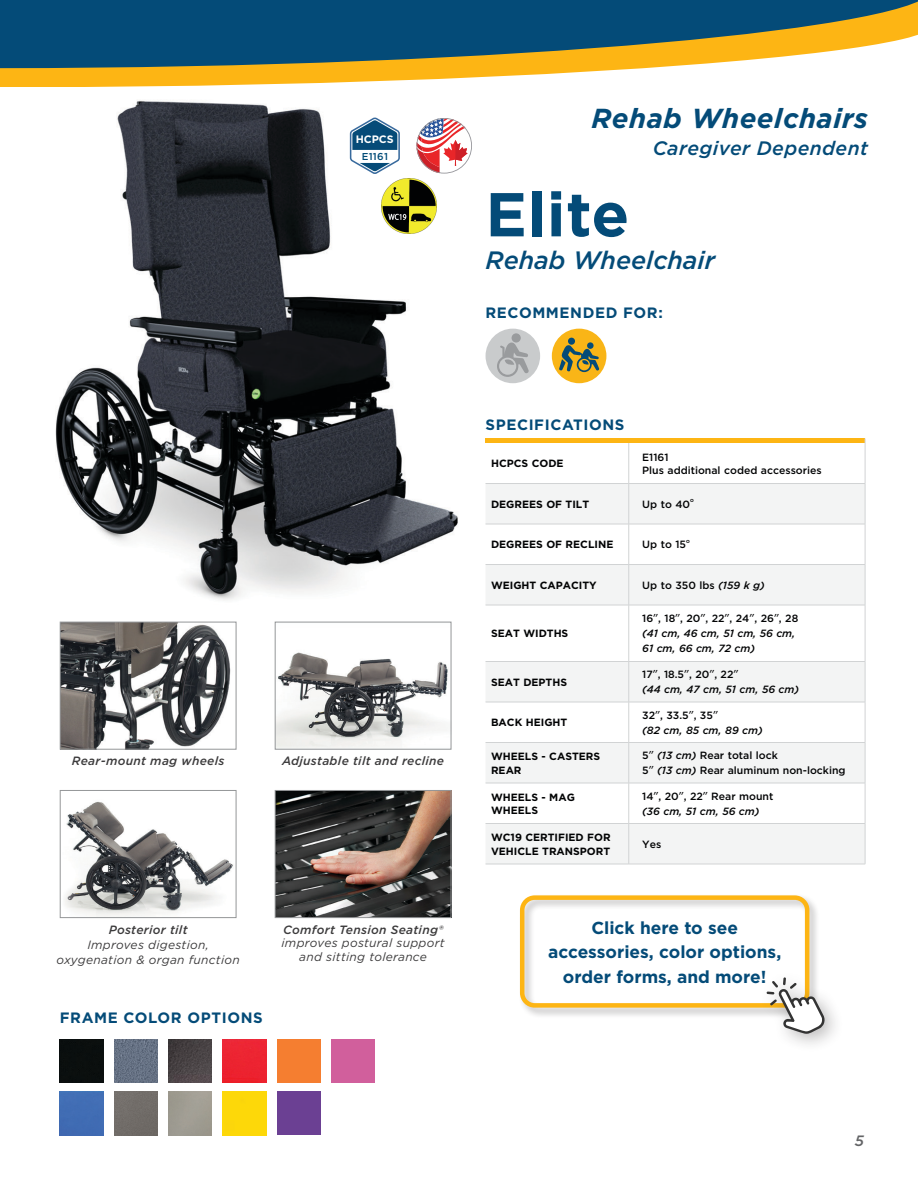
<style>
.page{position:relative;width:918px;height:1188px;background:#fff}
.page>*{position:absolute;margin:0;border:0;box-sizing:border-box;transform-origin:0 0}
.t1{font:700 61.8px "Gotham";letter-spacing:.01em;color:#044b78}
.t2{font:italic 700 27.45px "Gotham";letter-spacing:.02em;color:#044b78}
.t3{font:italic 500 25.05px "Gotham";color:#044b78}
.t4{font:italic 500 19.5px "Gotham";letter-spacing:.02em;color:#044b78}
.t5{font:700 17.4px/24.3px "Gotham";color:#044b78;text-align:center}
.t6{font:700 15px "Gotham";letter-spacing:.04em;color:#044b78}
.t7{font:italic 500 15px "Gotham";color:#636466}
.Popout_Image_Captions{font:italic 12px/13.5px "Gotham";letter-spacing:.025em;color:#3c3b3c;text-align:center}
.Popout_Image_Captions-2{font:italic 500 12px "Gotham";letter-spacing:.025em;color:#3c3b3c}
.t8{font:700 10.8px "Gotham";color:#fff}
.Table_Specs{font:500 10.5px/13.5px "Gotham";color:#020304}
.Table_Specs-2{font:700 10.5px/13.5px "Gotham";color:#020304}
.Table_Specs-3{font:italic 500 10.5px/15px "Gotham";color:#020304}
.t9{font:500 10.05px "Gotham";letter-spacing:.03em;color:#014b77}
.Table_Specs-4{font:700 4.35px "Gotham";color:#020304}
.s1{font-weight:500}
.s2{font-style:italic}
.s3{font-family:"Lucida Grande";font-weight:400}
.s4{font-style:normal}
.s5{font-family:"Lucida Grande";font-weight:400;font-style:normal}
</style>
<div class="page">
<svg style="left:0;top:0;width:918px;height:87px;fill:#044b78"></svg>
<div style="left:518px;top:893px;width:302px;height:125px;background:#231f20;opacity:.3"></div>
<div style="left:520px;top:895px;width:289px;height:113px;border:4px solid #fdb514;border-radius:13px"></div>
<div style="left:758px;top:969px;width:87px;height:85px;background:#231f20;opacity:.3"></div>
<svg style="left:767px;top:977px;width:58px;height:57px"></svg>
<img style="left:55px;top:100px;width:461px;height:506px">
<svg style="left:486px;top:410px;width:379px;height:73px"></svg>
<hr style="left:486px;top:439px;width:379px;height:4px;background:#fdb514">
<svg style="left:486px;top:484px;width:379px;height:380px;fill:#f3f4f4"></svg>
<hr style="left:629px;top:443px;width:1px;height:40px;background:#d1d3d4">
<hr style="left:865px;top:443px;width:1px;height:40px;background:#d1d3d4">
<hr style="left:865px;top:484px;width:1px;height:40px;background:#d1d3d4">
<hr style="left:486px;top:483px;width:143px;height:1px;background:#d1d3d4">
<hr style="left:629px;top:484px;width:1px;height:40px;background:#d1d3d4">
<hr style="left:629px;top:483px;width:236px;height:1px;background:#d1d3d4">
<hr style="left:629px;top:565px;width:1px;height:40px;background:#d1d3d4">
<hr style="left:865px;top:565px;width:1px;height:40px;background:#d1d3d4">
<hr style="left:629px;top:662px;width:1px;height:40px;background:#d1d3d4">
<hr style="left:865px;top:662px;width:1px;height:40px;background:#d1d3d4">
<hr style="left:629px;top:743px;width:1px;height:40px;background:#d1d3d4">
<hr style="left:865px;top:743px;width:1px;height:40px;background:#d1d3d4">
<hr style="left:865px;top:824px;width:1px;height:40px;background:#d1d3d4">
<hr style="left:629px;top:864px;width:236px;height:1px;background:#d2d4d5">
<hr style="left:629px;top:824px;width:1px;height:40px;background:#d1d3d4">
<hr style="left:486px;top:864px;width:143px;height:1px;background:#d1d3d4">
<hr style="left:629px;top:605px;width:236px;height:1px;background:#d1d3d4">
<hr style="left:865px;top:605px;width:1px;height:56px;background:#d1d3d4">
<hr style="left:629px;top:661px;width:236px;height:1px;background:#d1d3d4">
<hr style="left:629px;top:524px;width:236px;height:1px;background:#d1d3d4">
<hr style="left:865px;top:524px;width:1px;height:40px;background:#d1d3d4">
<hr style="left:629px;top:564px;width:236px;height:1px;background:#d1d3d4">
<hr style="left:629px;top:702px;width:236px;height:1px;background:#d1d3d4">
<hr style="left:865px;top:702px;width:1px;height:40px;background:#d1d3d4">
<hr style="left:629px;top:742px;width:236px;height:1px;background:#d1d3d4">
<hr style="left:629px;top:783px;width:236px;height:1px;background:#d1d3d4">
<hr style="left:865px;top:783px;width:1px;height:40px;background:#d1d3d4">
<hr style="left:629px;top:823px;width:236px;height:1px;background:#d1d3d4">
<hr style="left:486px;top:524px;width:143px;height:1px;background:#d1d3d4">
<hr style="left:629px;top:524px;width:1px;height:40px;background:#d1d3d4">
<hr style="left:486px;top:564px;width:143px;height:1px;background:#d1d3d4">
<hr style="left:486px;top:605px;width:143px;height:1px;background:#d1d3d4">
<hr style="left:629px;top:605px;width:1px;height:56px;background:#d1d3d4">
<hr style="left:486px;top:661px;width:143px;height:1px;background:#d1d3d4">
<hr style="left:486px;top:702px;width:143px;height:1px;background:#d1d3d4">
<hr style="left:629px;top:702px;width:1px;height:40px;background:#d1d3d4">
<hr style="left:486px;top:742px;width:143px;height:1px;background:#d1d3d4">
<hr style="left:486px;top:783px;width:143px;height:1px;background:#d1d3d4">
<hr style="left:629px;top:783px;width:1px;height:40px;background:#d1d3d4">
<hr style="left:486px;top:823px;width:143px;height:1px;background:#d1d3d4">
<img style="left:62px;top:624px;width:169px;height:124px">
<div style="left:60px;top:622px;width:176px;height:128px;border:1px solid #949698"></div>
<img style="left:65px;top:801px;width:168px;height:115px">
<div style="left:60px;top:790px;width:176px;height:128px;border:1px solid #949698"></div>
<img style="left:277px;top:652px;width:171px;height:96px">
<div style="left:275px;top:622px;width:176px;height:128px;border:1px solid #949698"></div>
<img style="left:277px;top:792px;width:172px;height:124px">
<div style="left:275px;top:790px;width:176px;height:128px;border:1px solid #949698"></div>
<svg style="left:416px;top:118px;width:56px;height:56px"></svg>
<svg style="left:349px;top:116px;width:52px;height:60px"></svg>
<div style="left:486px;top:329px;width:54px;height:54px;background:#c9cbcc;border-radius:50%"></div>
<svg style="left:497px;top:343px;width:32px;height:34px"></svg>
<div style="left:512px;top:333px;width:9px;height:10px;background:#999b9d;border-radius:50%"></div>
<div style="left:552px;top:329px;width:54px;height:54px;background:#f9b517;border-radius:50%"></div>
<svg style="left:559px;top:345px;width:40px;height:27px"></svg>
<div style="left:568px;top:338px;width:7px;height:7px;background:#044b78;border-radius:50%"></div>
<div style="left:587px;top:342px;width:7px;height:7px;background:#044b78;border-radius:50%"></div>
<img style="left:382px;top:179px;width:55px;height:54px">
<div style="left:60px;top:1039px;width:43px;height:43px;background:#0a0f0e"></div>
<img style="left:114px;top:1039px;width:43px;height:43px">
<img style="left:169px;top:1039px;width:43px;height:43px">
<div style="left:223px;top:1039px;width:43px;height:43px;background:#ec2431"></div>
<div style="left:277px;top:1039px;width:43px;height:43px;background:#f57e30"></div>
<div style="left:60px;top:1092px;width:43px;height:43px;background:#416db4"></div>
<div style="left:114px;top:1092px;width:43px;height:43px;background:#716c69"></div>
<div style="left:223px;top:1092px;width:43px;height:43px;background:#fdd809"></div>
<div style="left:332px;top:1039px;width:43px;height:43px;background:#d15f9c"></div>
<div style="left:277px;top:1092px;width:43px;height:43px;background:#6b4093"></div>
<p class="t8" style="left:356px;top:132px;width:40px">HCPCS</p>
<p class="t9" style="left:362px;top:150px;width:28px">E1161</p>
<p class="Popout_Image_Captions-2" style="left:72px;top:753px;width:154px">Rear-mount mag wheels</p>
<p class="Popout_Image_Captions-2" style="left:282px;top:753px;width:164px">Adjustable tilt and recline</p>
<p class="Popout_Image_Captions-2" style="left:109px;top:922px;width:80px">Posterior tilt</p>
<p class="Popout_Image_Captions" style="left:56px;top:937px;width:185px;line-height:15px">Improves digestion, oxygenation &amp; organ function</p>
<h1 class="t6" style="left:60px;top:1008px;width:204px">FRAME COLOR OPTIONS</h1>
<p class="Popout_Image_Captions" style="left:282px;top:923px;width:165px"><span class="s1">Comfort Tension Seating® </span>improves postural support and sitting tolerance</p>
<p class="t2" style="left:591px;top:100px;width:278px">Rehab Wheelchairs</p>
<p class="t4" style="left:653px;top:135px;width:217px">Caregiver Dependent</p>
<p class="t1" style="left:486px;top:174px;width:145px">Elite</p>
<p class="t3" style="left:486px;top:244px;width:231px">Rehab Wheelchair</p>
<h1 class="t6" style="left:486px;top:303px;width:179px">RECOMMENDED FOR:</h1>
<h1 class="t6" style="left:486px;top:415px;width:140px">SPECIFICATIONS</h1>
<p class="Table_Specs-2" style="left:491px;top:457px;width:74px">HCPCS CODE</p>
<p class="Table_Specs" style="left:642px;top:450px;width:181px">E1161<br>Plus additional coded accessories</p>
<p class="Table_Specs-2" style="left:491px;top:497px;width:100px">DEGREES OF TILT</p>
<p class="Table_Specs" style="left:642px;top:497px;width:49px">Up to 40</p>
<p class="Table_Specs-4" style="left:690px;top:498px;width:5px">O</p>
<p class="Table_Specs-2" style="left:491px;top:538px;width:124px">DEGREES OF RECLINE</p>
<p class="Table_Specs" style="left:642px;top:538px;width:45px">Up to 15</p>
<p class="Table_Specs-4" style="left:686px;top:539px;width:5px">O</p>
<p class="Table_Specs-2" style="left:491px;top:578px;width:107px">WEIGHT CAPACITY</p>
<p class="Table_Specs" style="left:642px;top:578px;width:124px">Up to 350 lbs <span class="s2">(159 k g)</span></p>
<p class="Table_Specs-2" style="left:491px;top:627px;width:79px">SEAT WIDTHS</p>
<p class="Table_Specs" style="left:642px;top:612px;width:158px">16<span class="s3">ʺ</span>, 18<span class="s3">ʺ</span>, 20<span class="s3">ʺ</span>, 22<span class="s3">ʺ</span>, 24<span class="s3">ʺ</span>, 26<span class="s3">ʺ</span>, 28</p>
<p class="Table_Specs-3" style="left:642px;top:626px;width:155px">(41 cm, 46 cm, 51 cm, 56 cm,<br>61 cm, 66 cm, 72 cm)</p>
<p class="Table_Specs-2" style="left:491px;top:675px;width:78px">SEAT DEPTHS</p>
<p class="Table_Specs" style="left:642px;top:668px;width:98px">17<span class="s3">ʺ</span>, 18.5<span class="s3">ʺ</span>, 20<span class="s3">ʺ</span>, 22<span class="s3">ʺ</span></p>
<p class="Table_Specs-3" style="left:642px;top:682px;width:158px">(44 cm, 47 cm, 51 cm, 56 cm)</p>
<p class="Table_Specs-2" style="left:491px;top:716px;width:78px">BACK HEIGHT</p>
<p class="Table_Specs-3" style="left:642px;top:708px;width:122px"><span class="s4">32</span><span class="s5">ʺ</span><span class="s4">, 33.5</span><span class="s5">ʺ</span><span class="s4">, 35</span><span class="s5">ʺ<br></span>(82 cm, 85 cm, 89 cm)</p>
<p class="Table_Specs-2" style="left:491px;top:750px;width:111px">WHEELS - CASTERS<br>REAR</p>
<p class="Table_Specs" style="left:642px;top:749px;width:137px">5<span class="s3">ʺ</span> <span class="s2">(13 cm)</span> Rear total lock</p>
<p class="Table_Specs" style="left:642px;top:764px;width:205px">5<span class="s3">ʺ</span> <span class="s2">(13 cm)</span> Rear aluminum non-locking</p>
<p class="Table_Specs-2" style="left:491px;top:790px;width:85px">WHEELS - MAG<br>WHEELS</p>
<p class="Table_Specs" style="left:642px;top:789px;width:133px;line-height:15px">14<span class="s3">ʺ</span>, 20<span class="s3">ʺ</span>, 22<span class="s3">ʺ</span> Rear mount <span class="s2">(36 cm, 51 cm, 56 cm)</span></p>
<p class="Table_Specs-2" style="left:491px;top:831px;width:121px">WC19 CERTIFIED FOR<br>VEHICLE TRANSPORT</p>
<p class="Table_Specs" style="left:642px;top:837px;width:21px">Yes</p>
<p class="t5" style="left:548px;top:916px;width:235px">Click here to see accessories, color options, order forms, and more!</p>
<h3 class="t7" style="left:855px;top:1131px;width:11px">5</h3>
</div>
